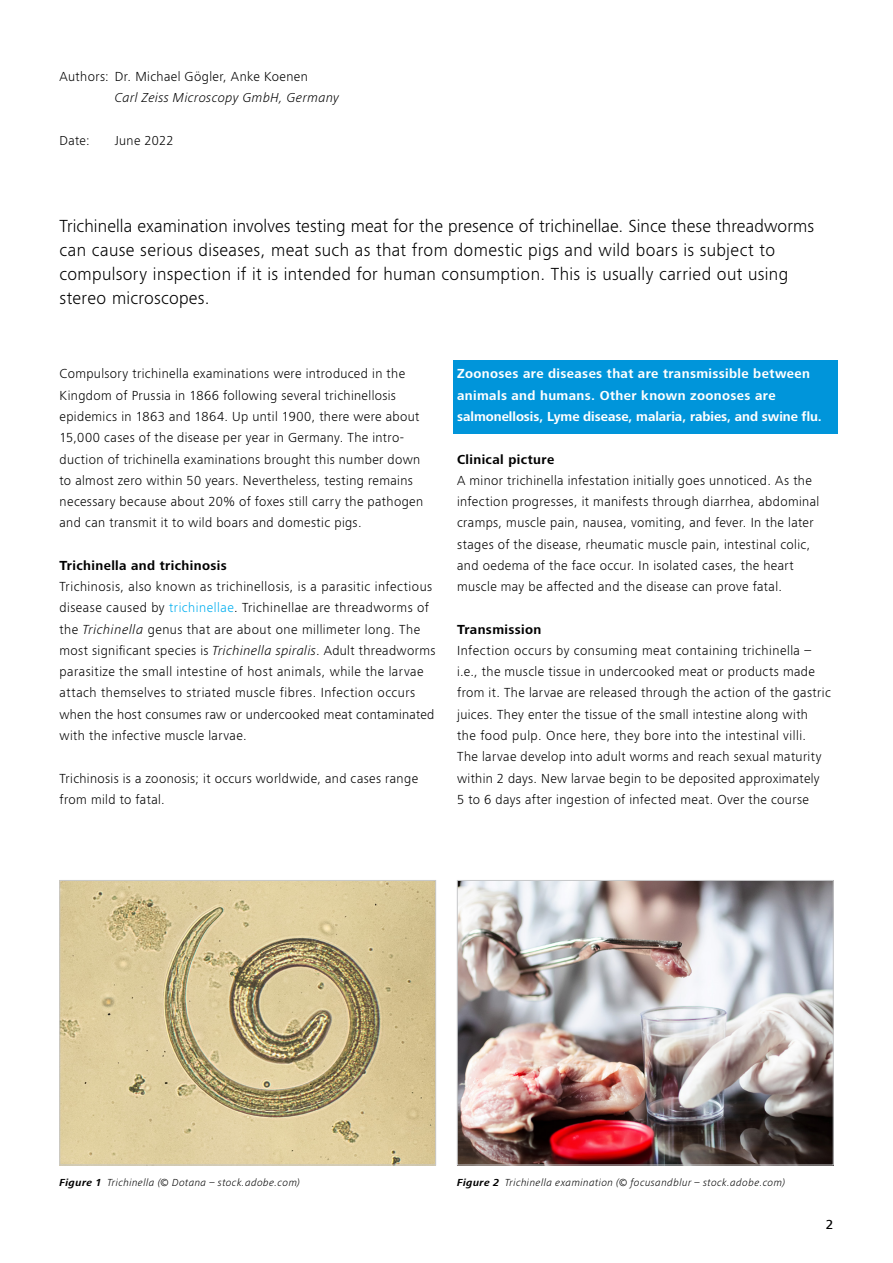
<style>
.page{position:relative;width:893px;height:1263px;background:#fff}
.page>*{position:absolute;margin:0;border:0;box-sizing:border-box;transform-origin:0 0}
.t1{font:300 18px/24px "ZEISS Frutiger Next W1 G";letter-spacing:.015em;color:#000}
.t2{font:300 13.5px/21.3px "ZEISS Frutiger Next W1 G";letter-spacing:.03em;color:#000}
.t3{font:700 13.5px/21.3px "ZEISS Frutiger Next W1 G";letter-spacing:.025em;color:#fff}
.t4{font:700 13.5px "ZEISS Frutiger Next W1 G";letter-spacing:.03em;color:#000}
.t5{font:500 13.5px "ZEISS Frutiger Next W1 G";color:#000}
.t6{font:italic 300 13.35px "ZEISS Frutiger Next W1 G";letter-spacing:.03em;color:#000}
.t7{font:300 13.35px "ZEISS Frutiger Next W1 G";letter-spacing:.02em;color:#000}
.t8{font:italic 300 10.5px "ZEISS Frutiger Next W1 G";letter-spacing:.04em;color:#000}
.s1{color:#00aeef}
.s2{font-style:italic}
.s3{font-weight:700}
</style>
<div class="page">
<img style="left:62px;top:882px;width:372px;height:281px">
<div style="left:60px;top:880px;width:376px;height:285px;border:1px solid #c7c8ca"></div>
<img style="left:459px;top:882px;width:372px;height:281px">
<div style="left:457px;top:880px;width:376px;height:285px;border:1px solid #c7c8ca"></div>
<div style="left:453px;top:360px;width:385px;height:73px;background:#0095da"></div>
<p class="t2" style="left:60px;top:65px;width:250px">Authors: Dr. Michael Gögler, Anke Koenen</p>
<p class="t6" style="left:115px;top:88px;width:226px">Carl Zeiss Microscopy GmbH, Germany</p>
<p class="t7" style="left:60px;top:131px;width:32px">Date:</p>
<p class="t7" style="left:115px;top:131px;width:60px">June 2022</p>
<p class="t1" style="left:60px;top:213px;width:756px">Trichinella examination involves testing meat for the presence of trichinellae. Since these threadworms can cause serious diseases, meat such as that from domestic pigs and wild boars is subject to compulsory inspection if it is intended for human consumption. This is usually carried out using stereo microscopes.</p>
<p class="t2" style="left:60px;top:363px;width:365px">Compulsory trichinella examinations were introduced in the Kingdom of Prussia in 1866 following several trichinellosis epidemics in 1863 and 1864. Up until 1900, there were about 15,000 cases of the disease per year in Germany. The intro&shy;duction of trichinella examinations brought this number down to almost zero within 50 years. Nevertheless, testing remains necessary because about 20% of foxes still carry the pathogen and can transmit it to wild boars and domestic pigs.</p>
<p class="t4" style="left:60px;top:556px;width:169px">Trichinella and trichinosis</p>
<p class="t2" style="left:60px;top:575px;width:377px">Trichinosis, also known as trichinellosis, is a parasitic infectious disease caused by <span class="s1">trichinellae</span>. Trichinellae are threadworms of the <span class="s2">Trichinella</span> genus that are about one millimeter long. The most significant species is <span class="s2">Trichinella spiralis</span>. Adult threadworms parasitize the small intestine of host animals, while the larvae attach themselves to striated muscle fibres. Infection occurs when the host consumes raw or undercooked meat contaminated with the infective muscle larvae.</p>
<p class="t2" style="left:60px;top:767px;width:360px">Trichinosis is a zoonosis; it occurs worldwide, and cases range from mild to fatal.</p>
<p class="t3" style="left:457px;top:363px;width:366px">Zoonoses are diseases that are transmissible between animals and humans. Other known zoonoses are -salmonellosis, Lyme disease, malaria, rabies, and swine flu.</p>
<p class="t4" style="left:457px;top:449px;width:99px">Clinical picture</p>
<p class="t2" style="left:457px;top:469px;width:364px">A minor trichinella infestation initially goes unnoticed. As the infection progresses, it manifests through diarrhea, abdominal cramps, muscle pain, nausea, vomiting, and fever. In the later stages of the disease, rheumatic muscle pain, intestinal colic, and oedema of the face occur. In isolated cases, the heart muscle may be affected and the disease can prove fatal.</p>
<p class="t4" style="left:457px;top:620px;width:86px">Transmission</p>
<p class="t2" style="left:457px;top:639px;width:375px">Infection occurs by consuming meat containing trichinella – i.e., the muscle tissue in undercooked meat or products made from it. The larvae are released through the action of the gastric juices. They enter the tissue of the small intestine along with<br>the food pulp. Once here, they bore into the intestinal villi.<br>The larvae develop into adult worms and reach sexual maturity within 2 days. New larvae begin to be deposited approximately<br>5 to 6 days after ingestion of infected meat. Over the course</p>
<p class="t8" style="left:60px;top:1176px;width:242px"><span class="s3">Figure 1</span> Trichinella (© Dotana – stock.adobe.com)</p>
<p class="t8" style="left:457px;top:1176px;width:330px"><span class="s3">Figure 2</span> Trichinella examination (© focusandblur – stock.adobe.com)</p>
<p class="t5" style="left:826px;top:1215px;width:9px">2</p>
</div>
